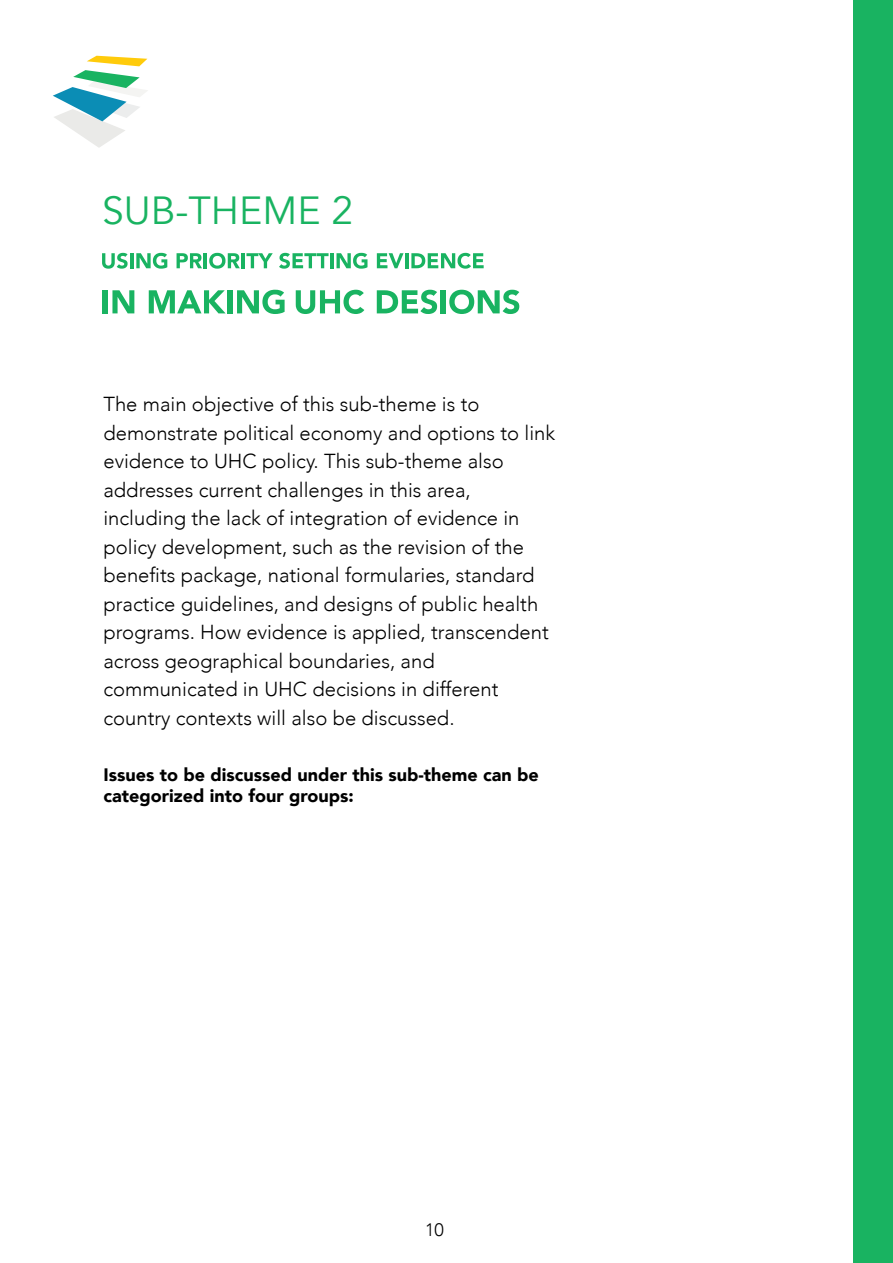
<style>
.page{position:relative;width:893px;height:1263px;background:#fff}
.page>*{position:absolute;margin:0;border:0;box-sizing:border-box;transform-origin:0 0}
.t1{font:39.15px "Avenir";color:#19b361}
.t2{font:300 20.25px/28.5px "Avenir";color:#000}
.t3{font:900 18px/21.6px "Avenir";color:#000}
.t4{font:300 18px "Avenir";color:#000}
</style>
<div class="page">
<div style="left:103px;top:290px;width:5px;height:23px;background:#19b361"></div>
<svg style="left:112px;top:290px;width:22px;height:23px"></svg>
<svg style="left:149px;top:290px;width:76px;height:23px"></svg>
<div style="left:227px;top:290px;width:5px;height:23px;background:#19b361"></div>
<svg style="left:237px;top:290px;width:48px;height:24px"></svg>
<svg style="left:296px;top:290px;width:68px;height:24px"></svg>
<svg style="left:377px;top:290px;width:60px;height:24px"></svg>
<div style="left:441px;top:290px;width:5px;height:23px;background:#19b361"></div>
<svg style="left:449px;top:290px;width:70px;height:24px"></svg>
<svg style="left:102px;top:253px;width:26px;height:16px"></svg>
<hr style="left:130px;top:253px;width:3px;height:15px;background:#19b361">
<svg style="left:136px;top:253px;width:31px;height:16px"></svg>
<svg style="left:177px;top:253px;width:25px;height:15px"></svg>
<hr style="left:204px;top:253px;width:3px;height:15px;background:#19b361">
<svg style="left:209px;top:253px;width:31px;height:16px"></svg>
<hr style="left:241px;top:253px;width:4px;height:15px;background:#19b361">
<svg style="left:246px;top:253px;width:27px;height:15px"></svg>
<svg style="left:279px;top:253px;width:50px;height:16px"></svg>
<hr style="left:330px;top:253px;width:3px;height:15px;background:#19b361">
<svg style="left:336px;top:253px;width:31px;height:16px"></svg>
<svg style="left:377px;top:253px;width:27px;height:15px"></svg>
<hr style="left:405px;top:253px;width:3px;height:15px;background:#19b361">
<svg style="left:411px;top:253px;width:73px;height:16px"></svg>
<div style="left:853px;top:0;width:40px;height:1263px;background:#19b361"></div>
<svg style="left:53px;top:56px;width:95px;height:92px"></svg>
<h1 class="t1" style="left:102px;top:188px;width:253px">SUB-THEME 2</h1>
<p class="t2" style="left:103px;top:390px;width:453px">The main objective of this sub-theme is to demonstrate political economy and options to link evidence to UHC policy. This sub-theme also addresses current challenges in this area, including the lack of integration of evidence in policy development, such as the revision of the benefits package, national formularies, standard practice guidelines, and designs of public health programs. How evidence is applied, transcendent across geographical boundaries, and communicated in UHC decisions in different country contexts will also be discussed.</p>
<p class="t3" style="left:103px;top:763px;width:437px">Issues to be discussed under this sub-theme can be categorized into four groups:</p>
<p class="t4" style="left:425px;top:1219px;width:20px">10</p>
</div>
